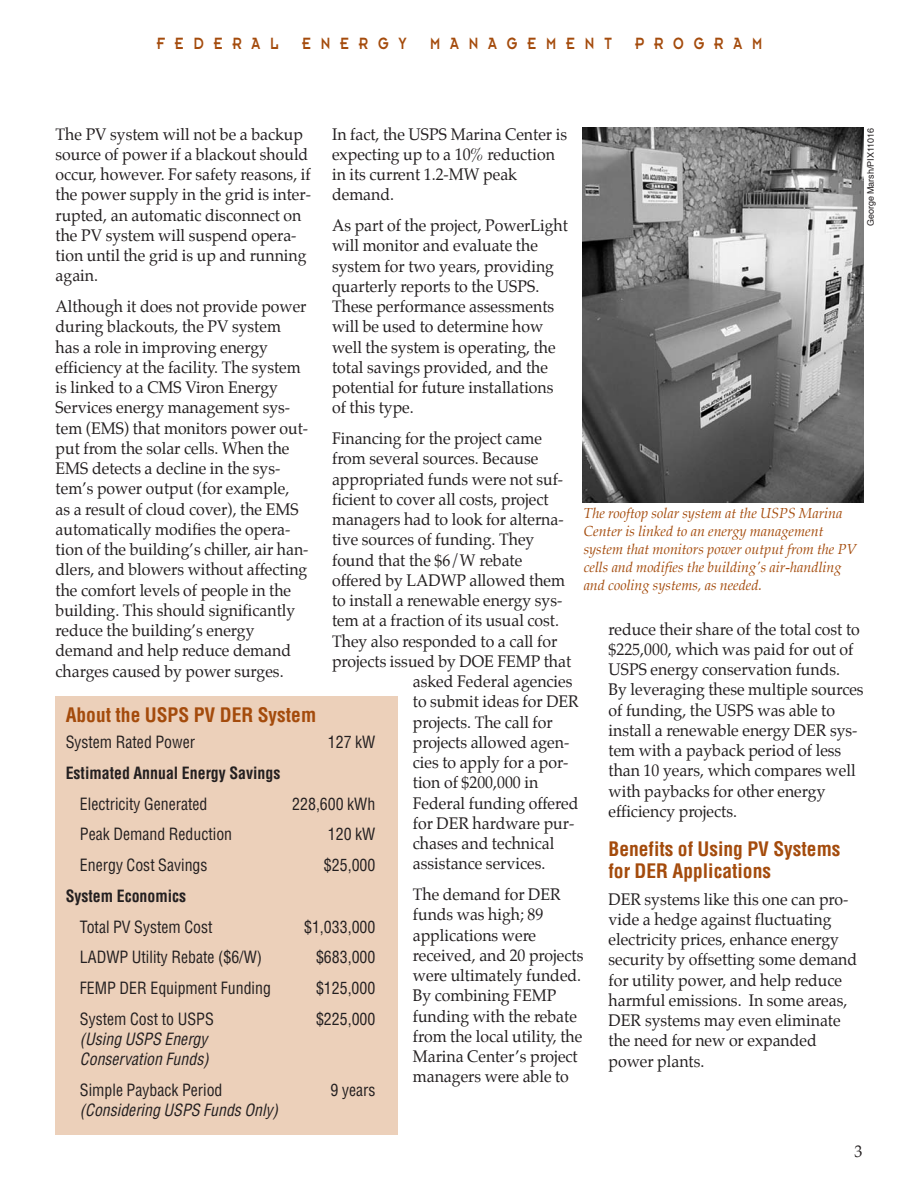
<style>
.page{position:relative;width:918px;height:1188px;background:#fff}
.page>*{position:absolute;margin:0;border:0;box-sizing:border-box;transform-origin:0 0}
.t1{font:700 condensed 19.5px/22.5px "Helvetica";color:#a44b0c}
.t2{font:18px "Insignia";letter-spacing:.685em;color:#a44b0c;scale:.8 1}
.t3{font:16.5px/20.2px "Palatino";color:#231f20;scale:.96 1}
.t4{font:condensed 16.5px "Helvetica";color:#231f20;scale:.96 1}
.t5{font:italic condensed 16.5px/20.2px "Helvetica";color:#231f20;scale:.96 1}
.t6{font:700 condensed 16.5px "Helvetica";color:#231f20;scale:.96 1}
.t7{font:italic 14.25px/18px "Palatino";color:#a44b0c}
.t8{font:9px "Helvetica";color:#231f20}
</style>
<div class="page">
<img style="left:583px;top:128px;width:281px;height:374px">
<div style="left:55px;top:697px;width:343px;height:438px;background:#ecd0ba"></div>
<p class="t2" style="left:157px;top:37px;width:154px">FEDERAL</p>
<p class="t2" style="left:302px;top:37px;width:133px">ENERGY</p>
<p class="t2" style="left:430px;top:37px;width:229px">MANAGEMENT</p>
<p class="t2" style="left:635px;top:37px;width:161px">PROGRAM</p>
<p class="t3" style="left:56px;top:125px;width:267px">The PV system will not be a backup source of power if a blackout should occur, however. For safety reasons, if the power supply in the grid is inter&shy;rupted, an automatic disconnect on the PV system will suspend opera&shy;tion until the grid is up and running again.</p>
<p class="t3" style="left:56px;top:298px;width:265px">Although it does not provide power during blackouts, the PV system has a role in improving energy efficiency at the facility. The system is linked to a CMS Viron Energy Services energy management sys&shy;tem (EMS) that monitors power out&shy;put from the solar cells. When the EMS detects a decline in the sys&shy;tem’s power output (for example,<br>as a result of cloud cover), the EMS automatically modifies the opera&shy;tion of the building’s chiller, air han&shy;dlers, and blowers without affecting the comfort levels of people in the building. This should significantly reduce the building’s energy demand and help reduce demand charges caused by power surges.</p>
<p class="t3" style="left:332px;top:125px;width:246px">In fact, the USPS Marina Center is expecting up to a 10% reduction in its current 1.2-MW peak demand.</p>
<p class="t3" style="left:332px;top:217px;width:247px">As part of the project, PowerLight will monitor and evaluate the system for two years, providing quarterly reports to the USPS.<br>These performance assessments will be used to determine how well the system is operating, the total savings provided, and the potential for future installations of this type.</p>
<p class="t3" style="left:332px;top:430px;width:220px">Financing for the project came</p>
<p class="t3" style="left:332px;top:450px;width:217px">from several sources. Because</p>
<p class="t3" style="left:332px;top:470px;width:242px">appropriated funds were not suf-</p>
<p class="t3" style="left:332px;top:490px;width:227px">ficient to cover all costs, project</p>
<p class="t3" style="left:332px;top:511px;width:243px">managers had to look for alterna-</p>
<p class="t3" style="left:332px;top:531px;width:212px">tive sources of funding. They</p>
<p class="t3" style="left:332px;top:551px;width:200px">found that the $6/W rebate</p>
<p class="t3" style="left:332px;top:571px;width:244px">offered by LADWP allowed them</p>
<p class="t3" style="left:332px;top:592px;width:241px">to install a renewable energy sys-</p>
<p class="t3" style="left:332px;top:612px;width:238px">tem at a fraction of its usual cost.</p>
<p class="t3" style="left:332px;top:632px;width:236px">They also responded to a call for</p>
<p class="t3" style="left:332px;top:652px;width:251px">projects issued by DOE FEMP that</p>
<p class="t3" style="left:413px;top:673px;width:168px">asked Federal agencies</p>
<p class="t3" style="left:413px;top:693px;width:174px">to submit ideas for DER</p>
<p class="t3" style="left:413px;top:713px;width:147px">projects. The call for</p>
<p class="t3" style="left:413px;top:733px;width:165px">projects allowed agen-</p>
<p class="t3" style="left:413px;top:754px;width:164px">cies to apply for a por-</p>
<p class="t3" style="left:413px;top:774px;width:132px">tion of $200,000 in</p>
<p class="t3" style="left:413px;top:794px;width:174px">Federal funding offered</p>
<p class="t3" style="left:413px;top:814px;width:170px">for DER hardware pur-</p>
<p class="t3" style="left:413px;top:835px;width:149px">chases and technical</p>
<p class="t3" style="left:413px;top:855px;width:140px">assistance services.</p>
<p class="t3" style="left:413px;top:886px;width:179px">The demand for DER funds was high; 89 applications were received, and 20 projects were ultimately funded.<br>By combining FEMP funding with the rebate from the local utility, the<br>Marina Center’s project managers were able to</p>
<p class="t8" style="left:867px;top:226px;width:100px;rotate:-90deg">George Marsh/PIX11016</p>
<p class="t7" style="left:584px;top:506px;width:275px">The rooftop solar system at the USPS Marina Center is linked to an energy management system that monitors power output from the PV cells and modifies the building's air-handling and cooling systems, as needed.</p>
<p class="t3" style="left:609px;top:620px;width:267px">reduce their share of the total cost to $225,000, which was paid for out of<br>USPS energy conservation funds.<br>By leveraging these multiple sources of funding, the USPS was able to install a renewable energy DER sys&shy;tem with a payback period of less than 10 years, which compares well with paybacks for other energy efficiency projects.</p>
<p class="t1" style="left:609px;top:839px;width:234px">Benefits of Using PV Systems for DER Applications</p>
<p class="t3" style="left:609px;top:890px;width:261px">DER systems like this one can pro&shy;vide a hedge against fluctuating electricity prices, enhance energy security by offsetting some demand for utility power, and help reduce harmful emissions. In some areas,<br>DER systems may even eliminate the need for new or expanded power plants.</p>
<p class="t1" style="left:66px;top:705px;width:252px">About the USPS PV DER System</p>
<p class="t4" style="left:66px;top:736px;width:136px">System Rated Power</p>
<p class="t4" style="left:328px;top:736px;width:51px">127 kW</p>
<p class="t6" style="left:66px;top:767px;width:225px">Estimated Annual Energy Savings</p>
<p class="t4" style="left:80px;top:797px;width:134px">Electricity Generated</p>
<p class="t4" style="left:292px;top:797px;width:88px">228,600 kWh</p>
<p class="t4" style="left:80px;top:828px;width:160px">Peak Demand Reduction</p>
<p class="t4" style="left:328px;top:828px;width:51px">120 kW</p>
<p class="t4" style="left:80px;top:859px;width:134px">Energy Cost Savings</p>
<p class="t4" style="left:324px;top:859px;width:55px">$25,000</p>
<p class="t6" style="left:66px;top:890px;width:127px">System Economics</p>
<p class="t4" style="left:80px;top:920px;width:140px">Total PV System Cost</p>
<p class="t4" style="left:304px;top:920px;width:76px">$1,033,000</p>
<p class="t4" style="left:80px;top:951px;width:191px">LADWP Utility Rebate ($6/W)</p>
<p class="t4" style="left:316px;top:951px;width:63px">$683,000</p>
<p class="t4" style="left:80px;top:982px;width:200px">FEMP DER Equipment Funding</p>
<p class="t4" style="left:316px;top:982px;width:63px">$125,000</p>
<p class="t4" style="left:80px;top:1013px;width:141px">System Cost to USPS</p>
<p class="t4" style="left:316px;top:1013px;width:63px">$225,000</p>
<p class="t5" style="left:80px;top:1030px;width:136px">(Using USPS Energy<br>Conservation Funds)</p>
<p class="t4" style="left:80px;top:1084px;width:150px">Simple Payback Period</p>
<p class="t4" style="left:331px;top:1084px;width:48px">9 years</p>
<p class="t5" style="left:80px;top:1102px;width:208px">(Considering USPS Funds Only)</p>
<p class="t3" style="left:855px;top:1142px;width:10px">3</p>
</div>
